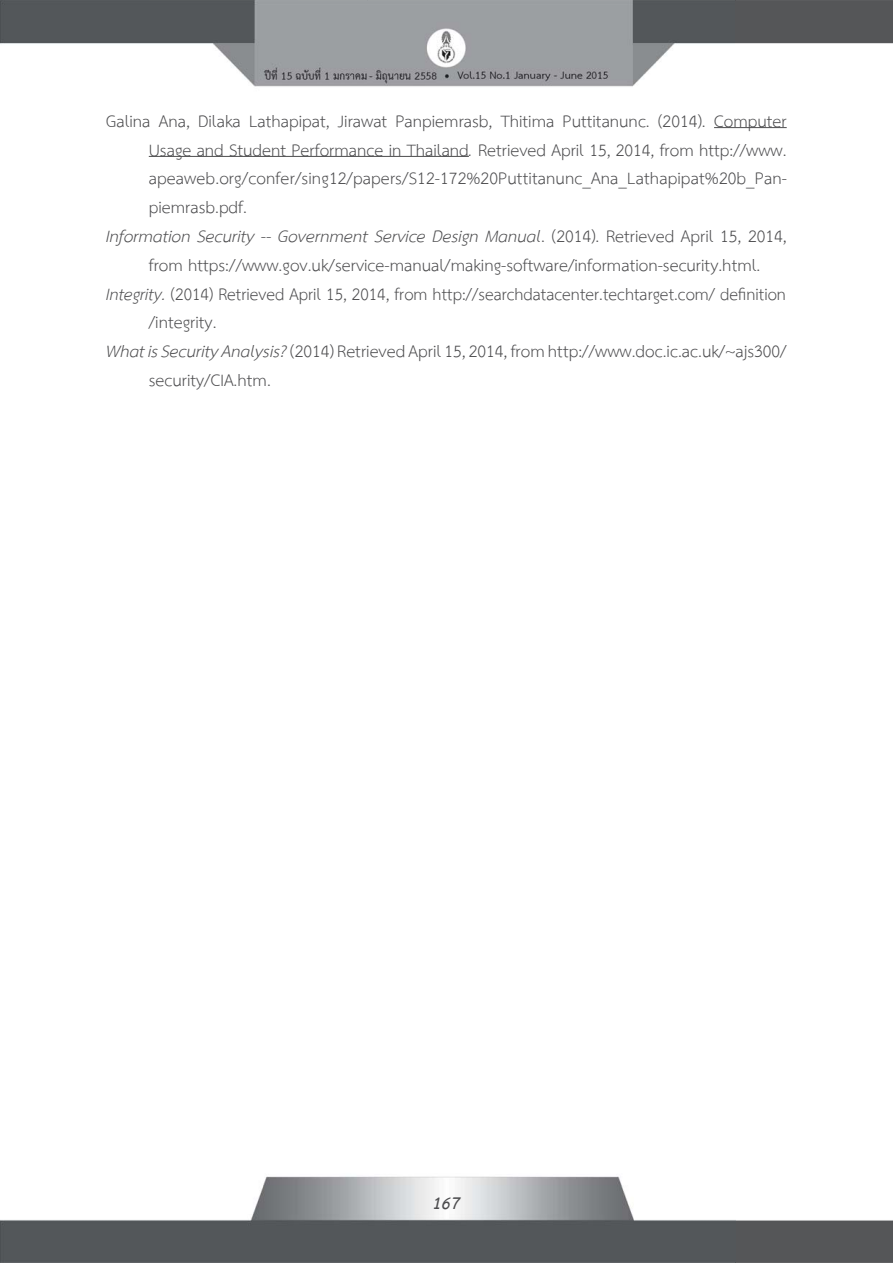
<style>
.page{position:relative;width:893px;height:1263px;background:#fff}
.page>*{position:absolute;margin:0;border:0;box-sizing:border-box;transform-origin:0 0}
.t1{font:24px "TH Sarabun PSK";color:#4c4c4e}
.t2{font:italic 24px "TH Sarabun PSK";color:#4c4c4e}
.t3{font:italic 700 24px "TH Sarabun New";color:#4c4c4e}
.s1{font-style:italic}
.s2{font-style:normal}
</style>
<div class="page">
<img style="left:0;top:0;width:893px;height:1263px">
<hr style="left:714px;top:127px;width:73px;height:1px;background:#4c4c4e">
<hr style="left:149px;top:156px;width:320px;height:1px;background:#4c4c4e">
<p class="t1" style="left:106px;top:106px;width:682px">Galina Ana, Dilaka Lathapipat, Jirawat Panpiemrasb, Thitima Puttitanunc. (2014). Computer</p>
<p class="t1" style="left:149px;top:135px;width:639px">Usage and Student Performance in Thailand<span class="s1">.</span> Retrieved April 15, 2014, from http://www.</p>
<p class="t1" style="left:149px;top:164px;width:640px">apeaweb.org/confer/sing12/papers/S12-172%20Puttitanunc_Ana_Lathapipat%20b_Pan-</p>
<p class="t1" style="left:149px;top:193px;width:100px">piemrasb.pdf.</p>
<p class="t2" style="left:106px;top:222px;width:682px">Information Security -- Government Service Design Manual<span class="s2">. (2014). Retrieved April 15, 2014,</span></p>
<p class="t1" style="left:149px;top:250px;width:613px">from https://www.gov.uk/service-manual/making-software/information-security.html.</p>
<p class="t1" style="left:106px;top:279px;width:681px"><span class="s1">Integrity.</span> (2014) Retrieved April 15, 2014, from http://searchdatacenter.techtarget.com/ definition</p>
<p class="t1" style="left:149px;top:308px;width:69px">/integrity.</p>
<p class="t1" style="left:106px;top:337px;width:682px"><span class="s1">What is Security Analysis?</span> (2014) Retrieved April 15, 2014, from http://www.doc.ic.ac.uk/~ajs300/</p>
<p class="t1" style="left:149px;top:366px;width:124px">security/CIA.htm.</p>
<p class="t3" style="left:433px;top:1189px;width:29px">167</p>
</div>
